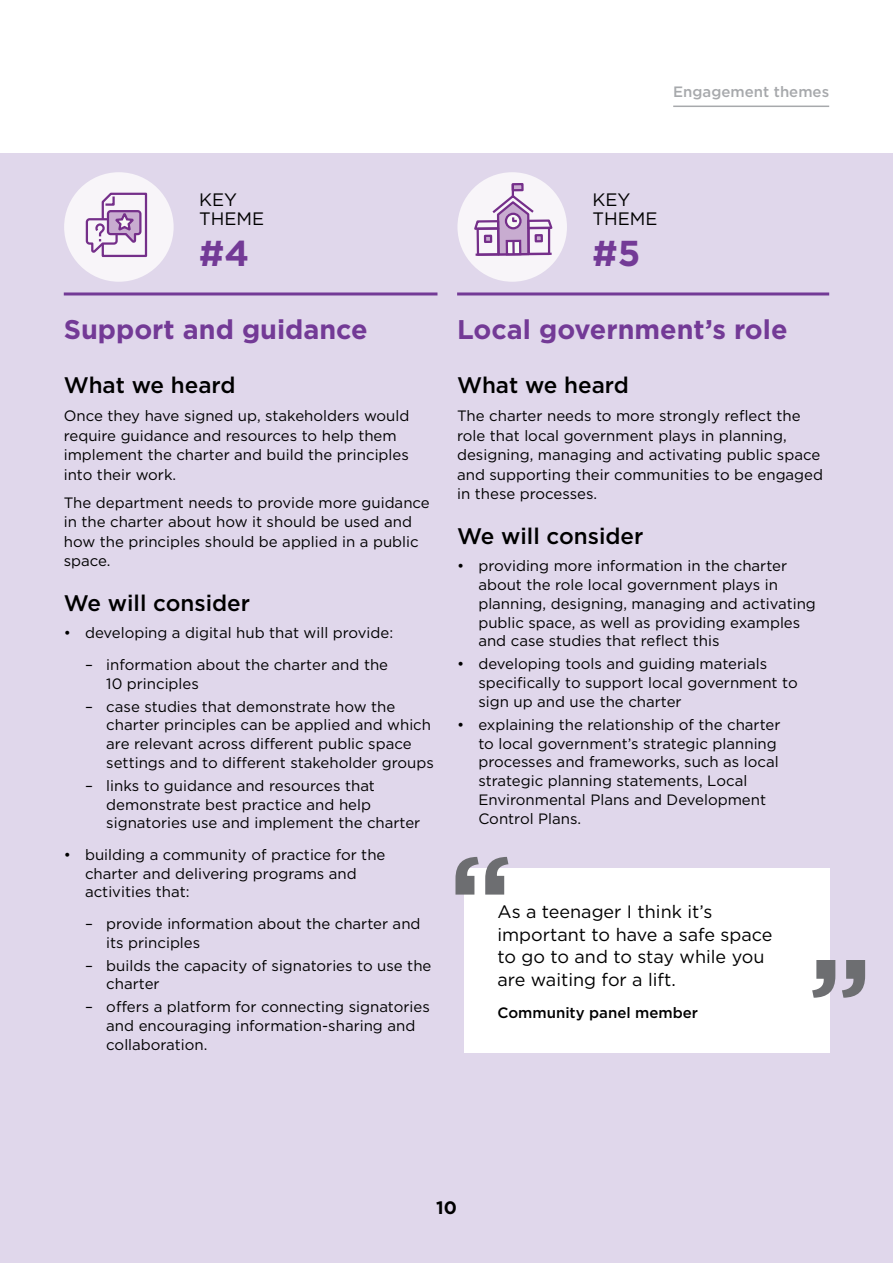
<style>
.page{position:relative;width:893px;height:1263px;background:#fff}
.page>*{position:absolute;margin:0;border:0;box-sizing:border-box;transform-origin:0 0}
.Key_Insight_Numbers{font:700 36px "Gotham";color:#733a96}
.H2_Key_themes{font:700 27px "Gotham";color:#733a96}
.t1{font:500 22.5px "Gotham";color:#000}
.Body_Big{font:18px/22.5px "Gotham";color:#000}
.Body{font:18px/19.5px "Gotham";color:#000}
.t2{font:700 18px "Gotham";color:#000}
.Body_bullet_1{font:15px/18.8px "Gotham";color:#000}
.Body_bullet_2{font:15px/18.8px "Gotham";color:#000}
.Body-2{font:15px/19.5px "Gotham";color:#000}
.Body-3{font:500 15px "Gotham";color:#000}
.t3{font:500 15px "Gotham";color:#a7a9ac}
</style>
<div class="page">
<div style="left:0;top:153px;width:893px;height:1110px;background:#e0d7eb"></div>
<hr style="left:64px;top:292px;width:373px;height:3px;background:#733a96">
<hr style="left:457px;top:292px;width:372px;height:3px;background:#733a96">
<div style="left:457px;top:172px;width:110px;height:110px;background:#f8f5f9;border-radius:50%"></div>
<div style="left:512px;top:183px;width:12px;height:8px;border:2px solid #752f8a"></div>
<svg style="left:472px;top:184px;width:81px;height:72px"></svg>
<div style="left:535px;top:234px;width:8px;height:8px;border:2px solid #752f8a"></div>
<div style="left:64px;top:172px;width:110px;height:110px;background:#f8f5f9;border-radius:50%"></div>
<svg style="left:85px;top:192px;width:63px;height:65px"></svg>
<div style="left:464px;top:867px;width:365px;height:185px;background:#fff"></div>
<svg style="left:455px;top:857px;width:53px;height:37px"></svg>
<svg style="left:812px;top:960px;width:53px;height:38px"></svg>
<hr style="left:673px;top:106px;width:156px;height:1px;background:#a7a9ac">
<p class="t3" style="left:673px;top:82px;width:157px">Engagement themes</p>
<p class="Body" style="left:199px;top:189px;width:67px">KEY<br>THEME</p>
<p class="Key_Insight_Numbers" style="left:199px;top:229px;width:52px">#4</p>
<h2 class="H2_Key_themes" style="left:64px;top:311px;width:305px">Support and guidance</h2>
<h2 class="t1" style="left:64px;top:370px;width:173px">What we heard</h2>
<p class="Body-2" style="left:64px;top:406px;width:347px">Once they have signed up, stakeholders would require guidance and resources to help them implement the charter and build the principles into their work.</p>
<p class="Body-2" style="left:64px;top:492px;width:367px">The department needs to provide more guidance in the charter about how it should be used and how the principles should be applied in a public space.</p>
<h2 class="t1" style="left:64px;top:588px;width:188px">We will consider</h2>
<p class="Body_bullet_1" style="left:64px;top:623px;width:331px">• developing a digital hub that will provide:</p>
<p class="Body_bullet_2" style="left:106px;top:655px;width:283px;text-indent:-21px">– information about the charter and the<br>10 principles</p>
<p class="Body_bullet_2" style="left:106px;top:697px;width:329px;text-indent:-21px">– case studies that demonstrate how the charter principles can be applied and which are relevant across different public space settings and to different stakeholder groups</p>
<p class="Body_bullet_2" style="left:106px;top:776px;width:316px;text-indent:-21px">– links to guidance and resources that demonstrate best practice and help signatories use and implement the charter</p>
<p class="Body_bullet_1" style="left:85px;top:845px;width:302px;text-indent:-21px">• building a community of practice for the charter and delivering programs and activities that:</p>
<p class="Body_bullet_2" style="left:106px;top:914px;width:316px;text-indent:-21px">– provide information about the charter and its principles</p>
<p class="Body_bullet_2" style="left:106px;top:956px;width:327px;text-indent:-21px">– builds the capacity of signatories to use the charter</p>
<p class="Body_bullet_2" style="left:106px;top:997px;width:325px;text-indent:-21px">– offers a platform for connecting signatories and encouraging information-sharing and collaboration.</p>
<p class="Body" style="left:592px;top:189px;width:67px">KEY<br>THEME</p>
<p class="Key_Insight_Numbers" style="left:592px;top:229px;width:49px">#5</p>
<h2 class="H2_Key_themes" style="left:457px;top:311px;width:332px">Local government’s role</h2>
<h2 class="t1" style="left:457px;top:370px;width:173px">What we heard</h2>
<p class="Body-2" style="left:457px;top:406px;width:367px">The charter needs to more strongly reflect the role that local government plays in planning, designing, managing and activating public space and supporting their communities to be engaged in these processes.</p>
<h2 class="t1" style="left:457px;top:521px;width:188px">We will consider</h2>
<p class="Body_bullet_1" style="left:478px;top:556px;width:339px;text-indent:-21px">• providing more information in the charter about the role local government plays in planning, designing, managing and activating public space, as well as providing examples and case studies that reflect this</p>
<p class="Body_bullet_1" style="left:478px;top:654px;width:321px;text-indent:-21px">• developing tools and guiding materials specifically to support local government to sign up and use the charter</p>
<p class="Body_bullet_1" style="left:478px;top:715px;width:304px;text-indent:-21px">• explaining the relationship of the charter to local government’s strategic planning processes and frameworks, such as local strategic planning statements, Local Environmental Plans and Development Control Plans.</p>
<p class="Body_Big" style="left:497px;top:900px;width:277px">As a teenager I think it’s important to have a safe space to go to and to stay while you are waiting for a lift.</p>
<p class="Body-3" style="left:497px;top:1003px;width:202px">Community panel member</p>
<p class="t2" style="left:436px;top:1195px;width:22px">10</p>
</div>
